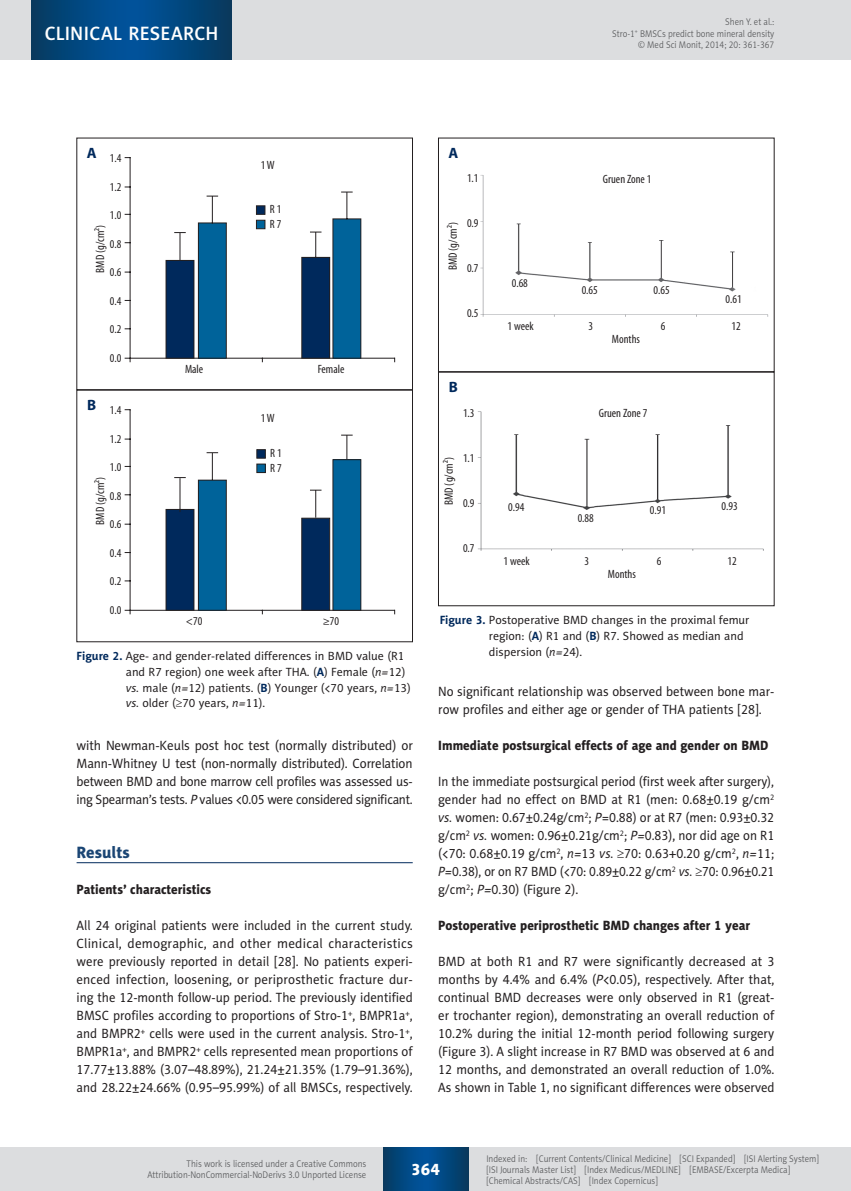
<style>
.page{position:relative;width:851px;height:1191px;background:#fff}
.page>*{position:absolute;margin:0;border:0;box-sizing:border-box;transform-origin:0 0}
.t1{font:19.5px "Naomi Sans EFN Medium";letter-spacing:.015em;color:#fff}
.MSM_Headline_1{font:16.5px "Naomi Sans EFN Heavy";color:#1a4574}
.t2{font:16.5px "Naomi Sans EFN Heavy";color:#fff}
.t3{font:700 15px "Myriad Pro";color:#00295c}
.MSM_Body{font:13.5px/18px "Naomi Sans EFN";color:#231f20;text-align:justify;scale:.95 1}
.MSM_Body-2{font:13.5px/18px "Naomi Sans EFN";color:#231f20;text-align:justify;scale:.96 1}
.MSM_Body-3{font:13.5px/18px "Naomi Sans EFN";color:#231f20;text-align:justify;scale:.94 1}
.MSM_Body-4{font:13.5px/18px "Naomi Sans EFN";color:#231f20;text-align:justify}
.MSM_Headline_2{font:13.5px "Naomi Sans EFN Heavy";color:#231f20;scale:.95 1}
.MSM_Rycina_tytul{font:12px/15.8px "Naomi Sans EFN";color:#231f20}
.t4{font:condensed 12px/15px "Myriad Pro";color:#231f20}
.t5{font:9.75px/11.2px "Naomi Sans EFN Light";color:#57585a;text-align:right;scale:.9 1}
.s1{font-weight:700;color:#00295c}
.s2{font-style:italic}
</style>
<div class="page">
<hr style="left:77px;top:862px;width:335px;height:1px;background:#00295c">
<hr style="left:125px;top:358px;width:269px;height:1px;background:#231f20">
<hr style="left:130px;top:158px;width:1px;height:204px;background:#231f20">
<svg style="left:165px;top:195px;width:62px;height:164px"></svg>
<svg style="left:301px;top:191px;width:60px;height:168px"></svg>
<div style="left:256px;top:205px;width:9px;height:10px;background:#00295c;border:1px solid #231f20"></div>
<div style="left:256px;top:220px;width:9px;height:9px;background:#00639a;border:1px solid #231f20"></div>
<hr style="left:125px;top:610px;width:269px;height:1px;background:#231f20">
<hr style="left:130px;top:410px;width:1px;height:204px;background:#231f20">
<svg style="left:165px;top:452px;width:62px;height:159px"></svg>
<div style="left:301px;top:518px;width:29px;height:92px;background:#00295c;border:1px solid #231f20"></div>
<div style="left:256px;top:449px;width:10px;height:9px;background:#00295c;border:1px solid #231f20"></div>
<svg style="left:256px;top:463px;width:66px;height:55px"></svg>
<svg style="left:332px;top:434px;width:29px;height:177px;background:#2775a0"></svg>
<img style="left:477px;top:411px;width:287px;height:140px">
<div style="left:438px;top:372px;width:336px;height:234px;border:1px solid #231f20"></div>
<img style="left:480px;top:175px;width:289px;height:142px">
<div style="left:438px;top:138px;width:336px;height:234px;border:1px solid #231f20"></div>
<div style="left:0;top:1148px;width:850px;height:43px;background:#dcdddf"></div>
<svg style="left:383px;top:1148px;width:85px;height:42px;background:#02477e"></svg>
<div style="left:0;top:0;width:850px;height:60px;background:#dcdddf"></div>
<hr style="left:850px;top:0;width:1px;height:60px;background:#dcdddf">
<svg style="left:32px;top:0;width:200px;height:60px;background:#02477e"></svg>
<h1 class="t1" style="left:45px;top:22px;width:175px">CLINICAL RESEARCH</h1>
<p class="t5" style="left:612px;top:16px;width:182px">Shen Y. et al.:<br>Stro-1<sup>+</sup> BMSCs predict bone mineral density © Med Sci Monit, 2014; 20: 361-367</p>
<p class="t3" style="left:87px;top:143px;width:11px">A</p>
<p class="t4" style="left:110px;top:151px;width:13px">1.4</p>
<p class="t4" style="left:110px;top:179px;width:13px">1.2</p>
<p class="t4" style="left:110px;top:208px;width:13px">1.0</p>
<p class="t4" style="left:110px;top:236px;width:13px">0.8</p>
<p class="t4" style="left:110px;top:265px;width:13px">0.6</p>
<p class="t4" style="left:110px;top:293px;width:13px">0.4</p>
<p class="t4" style="left:110px;top:322px;width:13px">0.2</p>
<p class="t4" style="left:110px;top:350px;width:13px">0.0</p>
<p class="t4" style="left:93px;top:272px;width:49px;rotate:-90deg">BMD (g/cm2)</p>
<p class="t3" style="left:87px;top:395px;width:11px">B</p>
<p class="t4" style="left:110px;top:403px;width:13px">1.4</p>
<p class="t4" style="left:110px;top:431px;width:13px">1.2</p>
<p class="t4" style="left:110px;top:460px;width:13px">1.0</p>
<p class="t4" style="left:110px;top:488px;width:13px">0.8</p>
<p class="t4" style="left:110px;top:517px;width:13px">0.6</p>
<p class="t4" style="left:110px;top:545px;width:13px">0.4</p>
<p class="t4" style="left:110px;top:574px;width:13px">0.2</p>
<p class="t4" style="left:110px;top:602px;width:13px">0.0</p>
<p class="t4" style="left:93px;top:524px;width:49px;rotate:-90deg">BMD (g/cm2)</p>
<p class="t4" style="left:261px;top:158px;width:15px">1 W</p>
<p class="t4" style="left:270px;top:201px;width:13px">R 1<br>R 7</p>
<p class="t4" style="left:185px;top:361px;width:20px">Male</p>
<p class="t4" style="left:317px;top:361px;width:28px">Female</p>
<p class="t4" style="left:261px;top:410px;width:15px">1 W</p>
<p class="t4" style="left:270px;top:445px;width:13px">R 1<br>R 7</p>
<p class="t4" style="left:186px;top:613px;width:18px">&lt;70</p>
<p class="t4" style="left:323px;top:613px;width:18px">≥70</p>
<p class="MSM_Rycina_tytul" style="left:126px;top:648px;width:286px;text-indent:-49px"><span class="s1">Figure 2.</span> Age- and gender-related differences in BMD value (R1 and R7 region) one week after THA. (<span class="s1">A</span>) Female (<span class="s2">n=</span>12) <span class="s2">vs.</span> male (<span class="s2">n=</span>12) patients. (<span class="s1">B</span>) Younger (&lt;70 years, <span class="s2">n=</span>13) <span class="s2">vs.</span> older (≥70 years, <span class="s2">n=</span>11).</p>
<p class="MSM_Body-4" style="left:77px;top:736px;width:338px">with Newman-Keuls post hoc test (normally distributed) or Mann-Whitney U test (non-normally distributed). Correlation between BMD and bone marrow cell profiles was assessed us&shy;ing Spearman’s tests. <span class="s2">P</span> values &lt;0.05 were considered significant.</p>
<p class="MSM_Headline_1" style="left:77px;top:842px;width:55px">Results</p>
<p class="MSM_Headline_2" style="left:77px;top:881px;width:143px">Patients’ characteristics</p>
<p class="MSM_Body" style="left:77px;top:916px;width:355px">All 24 original patients were included in the current study.<br>Clinical, demographic, and other medical characteristics were previously reported in detail [28]. No patients experi&shy;enced infection, loosening, or periprosthetic fracture dur&shy;ing the 12-month follow-up period. The previously identified BMSC profiles according to proportions of Stro-1<sup>+</sup>, BMPR1a<sup>+</sup>, and BMPR2<sup>+</sup> cells were used in the current analysis. Stro-1<sup>+</sup>, BMPR1a<sup>+</sup>, and BMPR2<sup>+</sup> cells represented mean proportions of 17.77±13.88% (3.07–48.89%), 21.24±21.35% (1.79–91.36%), and 28.22±24.66% (0.95–95.99%) of all BMSCs, respectively.</p>
<p class="t3" style="left:448px;top:143px;width:11px">A</p>
<p class="t4" style="left:445px;top:270px;width:49px;rotate:-90deg">BMD (g/cm2)</p>
<p class="t4" style="left:467px;top:170px;width:13px">1.1</p>
<p class="t4" style="left:467px;top:215px;width:13px">0.9</p>
<p class="t4" style="left:467px;top:260px;width:13px">0.7</p>
<p class="t4" style="left:467px;top:305px;width:13px">0.5</p>
<p class="t3" style="left:448px;top:377px;width:11px">B</p>
<p class="t4" style="left:441px;top:505px;width:49px;rotate:-90deg">BMD (g/cm2)</p>
<p class="t4" style="left:463px;top:405px;width:13px">1.3</p>
<p class="t4" style="left:463px;top:450px;width:13px">1.1</p>
<p class="t4" style="left:463px;top:495px;width:13px">0.9</p>
<p class="t4" style="left:463px;top:540px;width:13px">0.7</p>
<p class="t4" style="left:511px;top:275px;width:18px">0.68</p>
<p class="t4" style="left:507px;top:318px;width:28px">1 week</p>
<p class="t4" style="left:508px;top:499px;width:18px">0.94</p>
<p class="t4" style="left:503px;top:553px;width:28px">1 week</p>
<p class="t4" style="left:603px;top:171px;width:50px">Gruen Zone 1</p>
<p class="t4" style="left:581px;top:283px;width:18px">0.65</p>
<p class="t4" style="left:653px;top:283px;width:18px">0.65</p>
<p class="t4" style="left:725px;top:291px;width:18px">0.61</p>
<p class="t4" style="left:588px;top:318px;width:6px">3</p>
<p class="t4" style="left:660px;top:318px;width:6px">6</p>
<p class="t4" style="left:731px;top:318px;width:11px">12</p>
<p class="t4" style="left:612px;top:331px;width:30px">Months</p>
<p class="t4" style="left:599px;top:406px;width:50px">Gruen Zone 7</p>
<p class="t4" style="left:577px;top:510px;width:18px">0.88</p>
<p class="t4" style="left:649px;top:503px;width:18px">0.91</p>
<p class="t4" style="left:721px;top:498px;width:18px">0.93</p>
<p class="t4" style="left:584px;top:553px;width:6px">3</p>
<p class="t4" style="left:656px;top:553px;width:6px">6</p>
<p class="t4" style="left:727px;top:553px;width:11px">12</p>
<p class="t4" style="left:608px;top:566px;width:30px">Months</p>
<p class="MSM_Rycina_tytul" style="left:489px;top:612px;width:262px;text-indent:-49px"><span class="s1">Figure 3.</span> Postoperative BMD changes in the proximal femur region: (<span class="s1">A</span>) R1 and (<span class="s1">B</span>) R7. Showed as median and dispersion (<span class="s2">n=</span>24).</p>
<p class="MSM_Body" style="left:438px;top:682px;width:355px">No significant relationship was observed between bone mar&shy;row profiles and either age or gender of THA patients [28].</p>
<p class="MSM_Headline_2" style="left:438px;top:737px;width:349px">Immediate postsurgical effects of age and gender on BMD</p>
<p class="MSM_Body-3" style="left:438px;top:772px;width:359px">In the immediate postsurgical period (first week after surgery), gender had no effect on BMD at R1 (men: 0.68±0.19 g/cm<sup>2 </sup><span class="s2">vs.</span> women: 0.67±0.24g/cm<sup>2</sup>; <span class="s2">P</span>=0.88) or at R7 (men: 0.93±0.32 g/cm<sup>2</sup> <span class="s2">vs.</span> women: 0.96±0.21g/cm<sup>2</sup>; <span class="s2">P=</span>0.83), nor did age on R1 (&lt;70: 0.68±0.19 g/cm<sup>2</sup>, <span class="s2">n=</span>13 <span class="s2">vs.</span> ≥70: 0.63+0.20 g/cm<sup>2</sup>, <span class="s2">n=</span>11; <span class="s2">P=</span>0.38), or on R7 BMD (&lt;70: 0.89±0.22 g/cm<sup>2</sup> <span class="s2">vs.</span> ≥70: 0.96±0.21 g/cm<sup>2</sup>; <span class="s2">P=</span>0.30) (Figure 2).</p>
<p class="MSM_Headline_2" style="left:438px;top:917px;width:330px">Postoperative periprosthetic BMD changes after 1 year</p>
<p class="MSM_Body-2" style="left:438px;top:952px;width:352px">BMD at both R1 and R7 were significantly decreased at 3 months by 4.4% and 6.4% (<span class="s2">P</span>&lt;0.05), respectively. After that, continual BMD decreases were only observed in R1 (great&shy;er trochanter region), demonstrating an overall reduction of 10.2% during the initial 12-month period following surgery (Figure 3). A slight increase in R7 BMD was observed at 6 and 12 months, and demonstrated an overall reduction of 1.0%.<br>As shown in Table 1, no significant differences were observed</p>
<p class="t5" style="left:147px;top:1158px;width:245px">This work is licensed under a Creative Commons<br>Attribution-NonCommercial-NoDerivs 3.0 Unported License</p>
<p class="t2" style="left:411px;top:1159px;width:30px">364</p>
<p class="t5" style="left:486px;top:1152px;width:371px;text-align:left">Indexed in: [Current Contents/Clinical Medicine] [SCI Expanded] [ISI Alerting System] [ISI Journals Master List] [Index Medicus/MEDLINE] [EMBASE/Excerpta Medica] [Chemical Abstracts/CAS] [Index Copernicus]</p>
</div>
